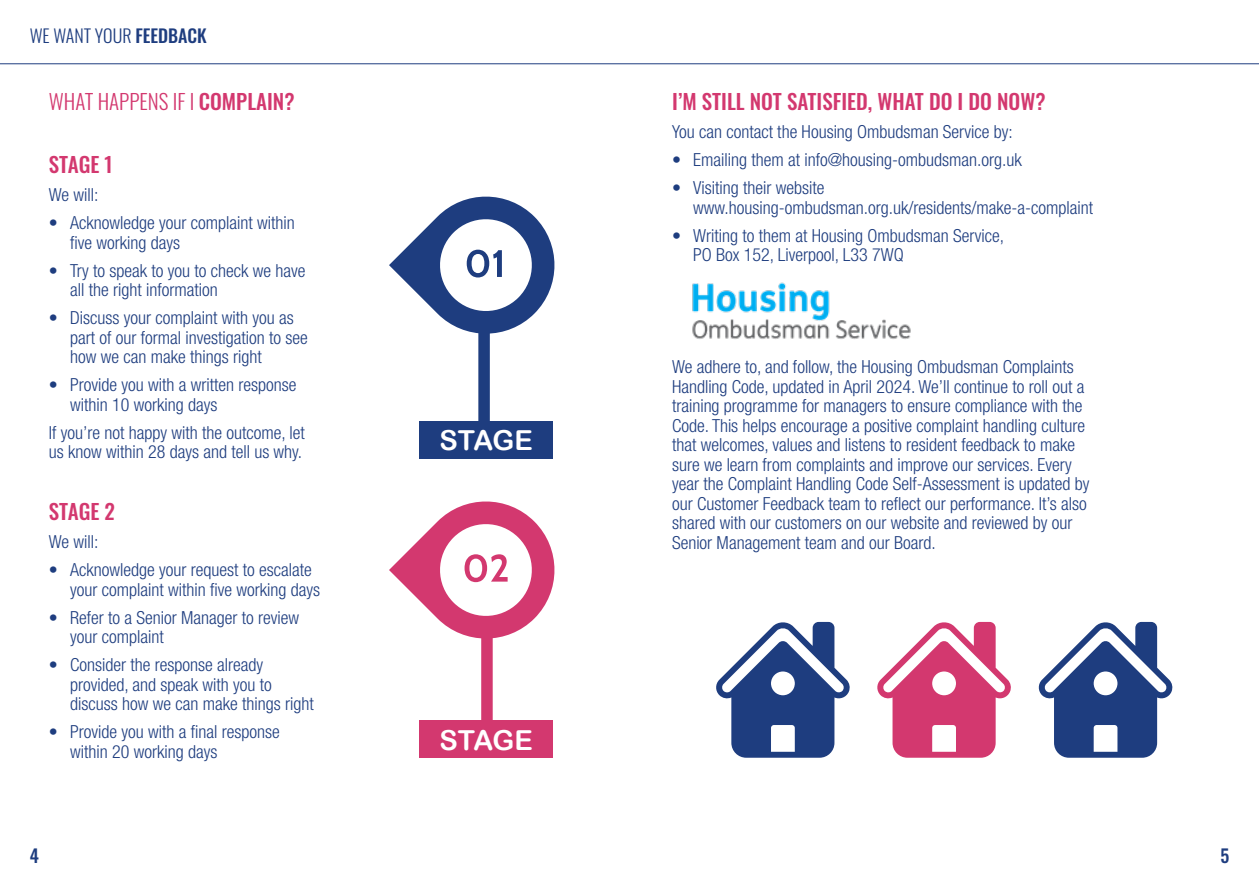
<style>
.page{position:relative;width:1259px;height:893px;background:#fff}
.page>*{position:absolute;margin:0;border:0;box-sizing:border-box;transform-origin:0 0}
.t1{font:27.6px "Arial Rounded MT Bold";letter-spacing:-.01em;color:#fff}
.t2{font:500 21px "Oswald";color:#d3386f}
.t3{font:300 21px "Oswald";color:#d3386f}
.t4{font:300 condensed 18px/19.5px "Helvetica Neue LT Std";color:#1e3d7f}
.t5{font:300 18px "Oswald";color:#1e3d7f}
.t6{font:500 18px "Oswald";color:#1e3d7f}
.s1{font-weight:500}
</style>
<div class="page">
<hr style="left:0;top:64px;width:1259px;height:1px;background:#1e3d7f">
<img style="left:692px;top:282px;width:219px;height:57px">
<svg style="left:716px;top:621px;width:134px;height:137px"></svg>
<svg style="left:877px;top:621px;width:134px;height:137px"></svg>
<svg style="left:1038px;top:621px;width:135px;height:137px"></svg>
<svg style="left:389px;top:196px;width:166px;height:138px"></svg>
<div style="left:478px;top:318px;width:12px;height:130px;background:#1e3d7f"></div>
<div style="left:419px;top:421px;width:134px;height:37px;background:#1e3d7f"></div>
<svg style="left:389px;top:501px;width:166px;height:138px"></svg>
<div style="left:481px;top:622px;width:12px;height:130px;background:#d3386f"></div>
<div style="left:419px;top:720px;width:134px;height:38px;background:#d3386f"></div>
<p class="t5" style="left:30px;top:19px;width:178px">WE WANT YOUR <span class="s1">FEEDBACK</span></p>
<p class="t3" style="left:49px;top:83px;width:247px">WHAT HAPPENS IF I <span class="s1">COMPLAIN?</span></p>
<p class="t2" style="left:49px;top:154px;width:65px">STAGE 1</p>
<p class="t4" style="left:49px;top:185px;width:51px">We will:</p>
<p class="t4" style="left:70px;top:213px;width:226px;text-indent:-21px">• Acknowledge your complaint within five working days</p>
<p class="t4" style="left:70px;top:261px;width:237px;text-indent:-21px">• Try to speak to you to check we have all the right information</p>
<p class="t4" style="left:70px;top:308px;width:239px;text-indent:-21px">• Discuss your complaint with you as part of our formal investigation to see how we can make things right</p>
<p class="t4" style="left:70px;top:375px;width:228px;text-indent:-21px">• Provide you with a written response within 10 working days</p>
<p class="t4" style="left:49px;top:423px;width:257px">If you’re not happy with the outcome, let us know within 28 days and tell us why.</p>
<p class="t2" style="left:49px;top:501px;width:68px">STAGE 2</p>
<p class="t4" style="left:49px;top:532px;width:51px">We will:</p>
<p class="t4" style="left:70px;top:560px;width:251px;text-indent:-21px">• Acknowledge your request to escalate your complaint within five working days</p>
<p class="t4" style="left:70px;top:607px;width:230px;text-indent:-21px">• Refer to a Senior Manager to review your complaint</p>
<p class="t4" style="left:70px;top:655px;width:245px;text-indent:-21px">• Consider the response already provided, and speak with you to discuss how we can make things right</p>
<p class="t4" style="left:70px;top:722px;width:211px;text-indent:-21px">• Provide you with a final response within 20 working days</p>
<h1 class="t1" style="left:439px;top:424px;width:95px">STAGE</h1>
<h1 class="t1" style="left:439px;top:723px;width:95px">STAGE</h1>
<p class="t2" style="left:672px;top:91px;width:375px">I’M STILL NOT SATISFIED, WHAT DO I DO NOW?</p>
<p class="t4" style="left:672px;top:122px;width:342px">You can contact the Housing Ombudsman Service by:</p>
<p class="t4" style="left:672px;top:150px;width:351px">• Emailing them at info@housing-ombudsman.org.uk</p>
<p class="t4" style="left:693px;top:178px;width:401px;text-indent:-21px">• Visiting their website www.housing-ombudsman.org.uk/residents/make-a-complaint</p>
<p class="t4" style="left:693px;top:225px;width:312px;text-indent:-21px">• Writing to them at Housing Ombudsman Service,<br>PO Box 152, Liverpool, L33 7WQ</p>
<p class="t4" style="left:672px;top:357px;width:419px">We adhere to, and follow, the Housing Ombudsman Complaints Handling Code, updated in April 2024. We’ll continue to roll out a training programme for managers to ensure compliance with the Code. This helps encourage a positive complaint handling culture that welcomes, values and listens to resident feedback to make sure we learn from complaints and improve our services. Every year the Complaint Handling Code Self-Assessment is updated by our Customer Feedback team to reflect our performance. It’s also shared with our customers on our website and reviewed by our Senior Management team and our Board.</p>
<p class="t6" style="left:30px;top:846px;width:11px">4</p>
<p class="t6" style="left:1220px;top:846px;width:10px">5</p>
</div>
